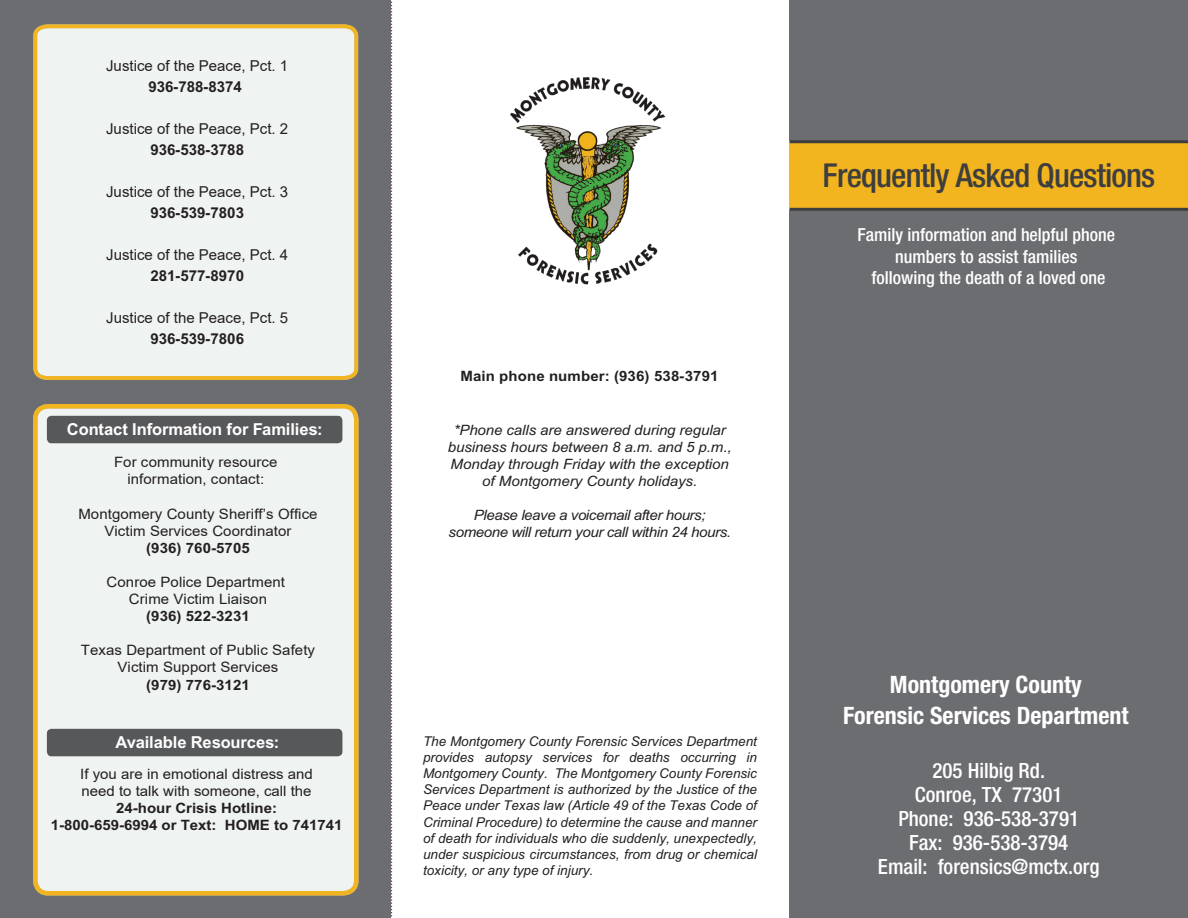
<style>
.page{position:relative;width:1188px;height:918px;background:#fff}
.page>*{position:absolute;margin:0;border:0;box-sizing:border-box;transform-origin:0 0}
.t1{font:500 condensed 33px "Helvetica Neue";letter-spacing:-.025em;color:#3e3e3f}
.t2{font:700 condensed 24px/30.6px "Helvetica Neue";color:#fff;text-align:center}
.t3{font:500 condensed 21px/24px "Helvetica Neue";color:#fff;text-align:center}
.t4{font:500 condensed 18px/21.6px "Helvetica Neue";color:#fff;text-align:center}
.t5{font:700 16.5px "Arial";letter-spacing:-.005em;color:#fff}
.t6{font:15px "Arial";color:#231f20}
.t7{font:700 15px "Arial";color:#231f20}
.t8{font:14.25px/17.1px "Arial";letter-spacing:.005em;color:#231f20;text-align:center;scale:1.05 1}
.t9{font:italic 14.25px/17.1px "Arial";letter-spacing:-.005em;color:#231f20;text-align:center;scale:1.05 1}
.t10{font:700 14.25px/17.1px "Arial";color:#231f20;text-align:center;scale:1.05 1}
.t11{font:italic 14.25px/17.1px "Arial";letter-spacing:-.025em;color:#231f20;text-align:center;scale:1.05 1}
.t12{font:700 14.25px "Arial";letter-spacing:.01em;color:#231f20;scale:1.05 1}
.t13{font:italic 13.5px/16.2px "Arial";color:#231f20;text-align:justify}
</style>
<div class="page">
<svg style="left:391px;top:1px;width:2px;height:916px"></svg>
<div style="left:789px;top:0;width:399px;height:918px;background:#6c6d70"></div>
<div style="left:0;top:0;width:390px;height:918px;background:#6c6d70"></div>
<div style="left:35px;top:406px;width:321px;height:487px;background:#eff3f1;border-radius:13px"></div>
<div style="left:33px;top:404px;width:326px;height:491px;border:4px solid #f2b520;border-radius:13px"></div>
<div style="left:33px;top:24px;width:326px;height:356px;background:#eff3f1"></div>
<div style="left:47px;top:416px;width:295px;height:27px;background:#57585a;border-radius:5px"></div>
<div style="left:47px;top:729px;width:295px;height:27px;background:#57585a;border-radius:5px"></div>
<img style="left:510px;top:77px;width:156px;height:208px">
<div style="left:789px;top:141px;width:399px;height:69px;background:#f2b520"></div>
<hr style="left:790px;top:140px;width:398px;height:3px;background:#3e3e3f">
<hr style="left:790px;top:208px;width:398px;height:3px;background:#3e3e3f">
<p class="t6" style="left:106px;top:56px;width:184px">Justice of the Peace, Pct. 1</p>
<p class="t7" style="left:148px;top:78px;width:95px">936-788-8374</p>
<p class="t6" style="left:106px;top:119px;width:184px">Justice of the Peace, Pct. 2</p>
<p class="t7" style="left:150px;top:141px;width:95px">936-538-3788</p>
<p class="t6" style="left:106px;top:182px;width:184px">Justice of the Peace, Pct. 3</p>
<p class="t7" style="left:150px;top:204px;width:95px">936-539-7803</p>
<p class="t6" style="left:106px;top:245px;width:184px">Justice of the Peace, Pct. 4</p>
<p class="t7" style="left:150px;top:267px;width:95px">281-577-8970</p>
<p class="t6" style="left:106px;top:308px;width:184px">Justice of the Peace, Pct. 5</p>
<p class="t7" style="left:150px;top:330px;width:95px">936-539-7806</p>
<p class="t5" style="left:67px;top:419px;width:257px">Contact Information for Families:</p>
<p class="t8" style="left:114px;top:454px;width:157px">For community resource information, contact:</p>
<p class="t8" style="left:78px;top:505px;width:229px">Montgomery County Sheriff’s Office<br>Victim Services Coordinator</p>
<p class="t10" style="left:146px;top:539px;width:100px">(936) 760-5705</p>
<p class="t8" style="left:107px;top:573px;width:171px">Conroe Police Department<br>Crime Victim Liaison</p>
<p class="t10" style="left:146px;top:608px;width:100px">(936) 522-3231</p>
<p class="t8" style="left:81px;top:642px;width:225px">Texas Department of Public Safety<br>Victim Support Services</p>
<p class="t10" style="left:146px;top:676px;width:100px">(979) 776-3121</p>
<p class="t5" style="left:116px;top:732px;width:165px">Available Resources:</p>
<p class="t8" style="left:80px;top:765px;width:223px;text-align:left">If you are in emotional distress and need to talk with someone, call the</p>
<p class="t10" style="left:51px;top:799px;width:279px">24-hour Crisis Hotline:<br>1-800-659-6994 or Text: HOME to 741741</p>
<p class="t12" style="left:460px;top:367px;width:247px">Main phone number: (936) 538-3791</p>
<p class="t9" style="left:448px;top:421px;width:272px">*Phone calls are answered during regular business hours between 8 a.m. and 5 p.m., Monday through Friday with the exception of Montgomery County holidays.</p>
<p class="t11" style="left:449px;top:507px;width:270px">Please leave a voicemail after hours; someone will return your call within 24 hours.</p>
<p class="t13" style="left:423px;top:733px;width:336px">The Montgomery County Forensic Services Department provides autopsy services for deaths occurring in Montgomery County. The Montgomery County Forensic Services Department is authorized by the Justice of the Peace under Texas law (Article 49 of the Texas Code of Criminal Procedure) to determine the cause and manner of death for individuals who die suddenly, unexpectedly, under suspicious circumstances, from drug or chemical toxicity, or any type of injury.</p>
<h1 class="t1" style="left:823px;top:155px;width:334px">Frequently Asked Questions</h1>
<h3 class="t4" style="left:857px;top:224px;width:259px">Family information and helpful phone numbers to assist families<br>following the death of a loved one</h3>
<h2 class="t2" style="left:843px;top:669px;width:287px">Montgomery County<br>Forensic Services Department</h2>
<h3 class="t3" style="left:878px;top:758px;width:223px">205 Hilbig Rd.<br>Conroe, TX 77301<br>Phone: 936-538-3791<br>Fax: 936-538-3794<br>Email: forensics@mctx.org</h3>
</div>
